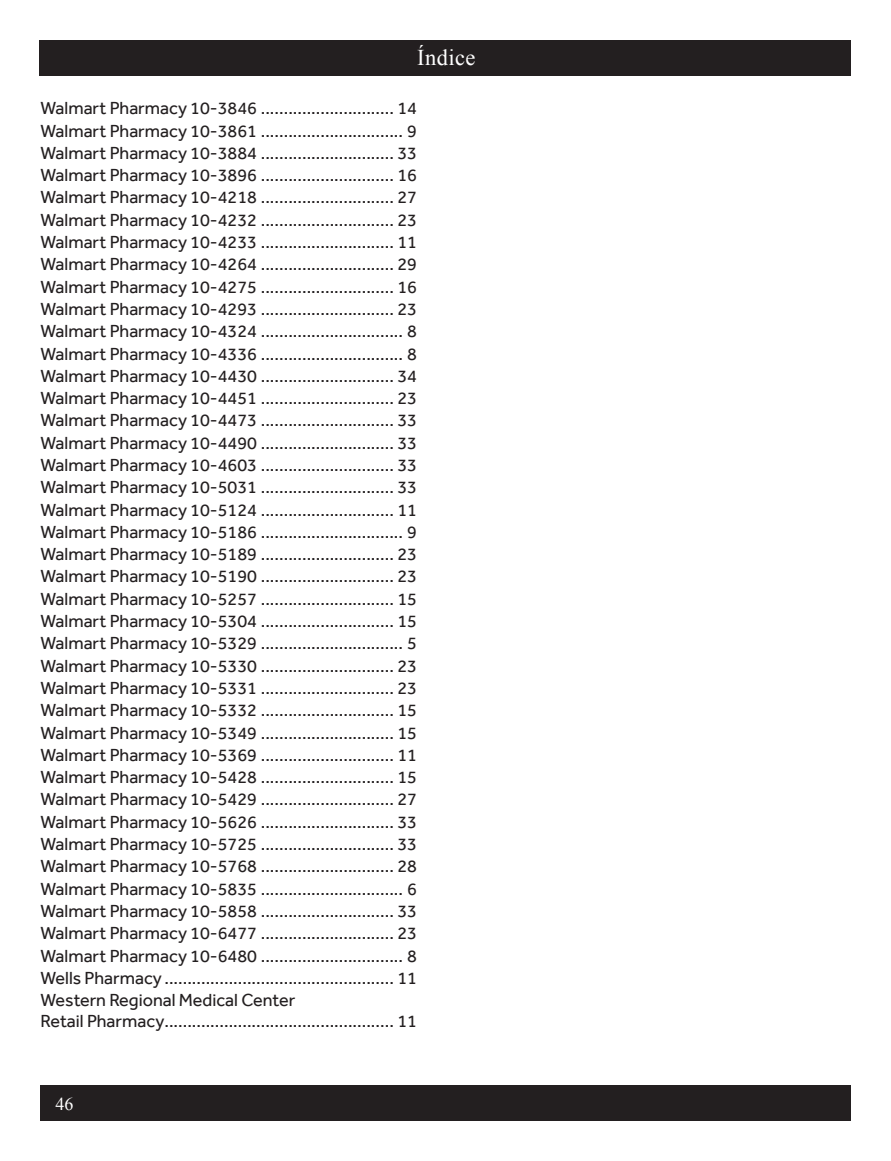
<style>
.page{position:relative;width:891px;height:1161px;background:#fff}
.page>*{position:absolute;margin:0;border:0;box-sizing:border-box;transform-origin:0 0}
.t1{font:22.5px "Times New Roman";letter-spacing:.02em;color:#fff}
.t2{font:18px/22.2px "Effra";color:#231f20}
.t3{font:18px "Times New Roman";color:#fff}
</style>
<div class="page">
<div style="left:41px;top:1085px;width:810px;height:35px;background:#231f20"></div>
<div style="left:39px;top:40px;width:812px;height:36px;background:#231f20"></div>
<p class="t1" style="left:417px;top:44px;width:60px">Índice</p>
<p class="t2" style="left:40px;top:97px;width:378px">Walmart Pharmacy 10-3846 ............................. 14<br>Walmart Pharmacy 10-3861 ............................... 9<br>Walmart Pharmacy 10-3884 ............................. 33<br>Walmart Pharmacy 10-3896 ............................. 16<br>Walmart Pharmacy 10-4218 ............................. 27<br>Walmart Pharmacy 10-4232 ............................. 23<br>Walmart Pharmacy 10-4233 ............................. 11<br>Walmart Pharmacy 10-4264 ............................. 29<br>Walmart Pharmacy 10-4275 ............................. 16<br>Walmart Pharmacy 10-4293 ............................. 23<br>Walmart Pharmacy 10-4324 ............................... 8<br>Walmart Pharmacy 10-4336 ............................... 8<br>Walmart Pharmacy 10-4430 ............................. 34<br>Walmart Pharmacy 10-4451 ............................. 23<br>Walmart Pharmacy 10-4473 ............................. 33<br>Walmart Pharmacy 10-4490 ............................. 33<br>Walmart Pharmacy 10-4603 ............................. 33<br>Walmart Pharmacy 10-5031 ............................. 33<br>Walmart Pharmacy 10-5124 ............................. 11<br>Walmart Pharmacy 10-5186 ............................... 9<br>Walmart Pharmacy 10-5189 ............................. 23<br>Walmart Pharmacy 10-5190 ............................. 23<br>Walmart Pharmacy 10-5257 ............................. 15<br>Walmart Pharmacy 10-5304 ............................. 15<br>Walmart Pharmacy 10-5329 ............................... 5<br>Walmart Pharmacy 10-5330 ............................. 23<br>Walmart Pharmacy 10-5331 ............................. 23<br>Walmart Pharmacy 10-5332 ............................. 15<br>Walmart Pharmacy 10-5349 ............................. 15<br>Walmart Pharmacy 10-5369 ............................. 11<br>Walmart Pharmacy 10-5428 ............................. 15<br>Walmart Pharmacy 10-5429 ............................. 27<br>Walmart Pharmacy 10-5626 ............................. 33<br>Walmart Pharmacy 10-5725 ............................. 33<br>Walmart Pharmacy 10-5768 ............................. 28<br>Walmart Pharmacy 10-5835 ............................... 6<br>Walmart Pharmacy 10-5858 ............................. 33<br>Walmart Pharmacy 10-6477 ............................. 23<br>Walmart Pharmacy 10-6480 ............................... 8<br>Wells Pharmacy .................................................. 11<br>Western Regional Medical Center<br>Retail Pharmacy .................................................. 11</p>
<p class="t3" style="left:56px;top:1098px;width:19px">46</p>
</div>
